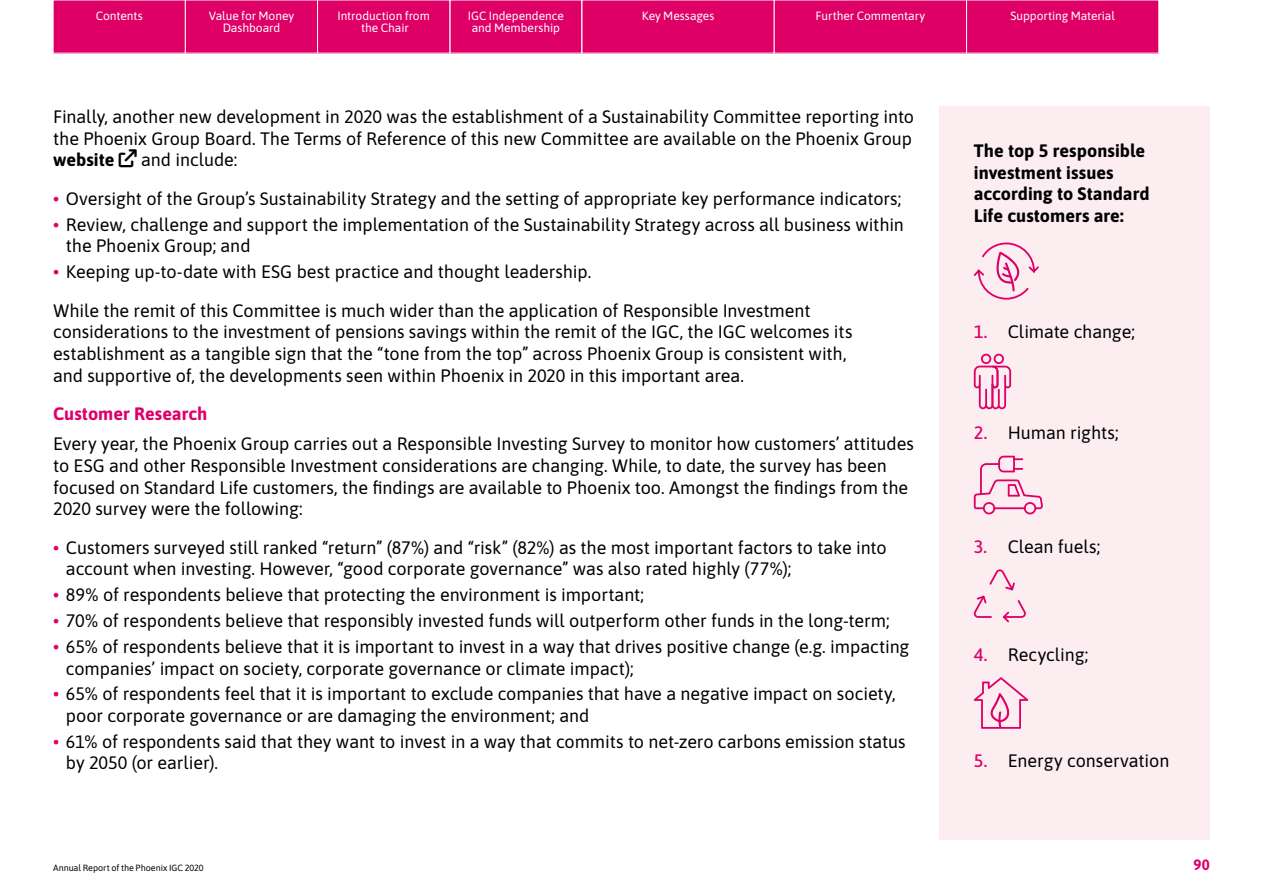
<style>
.page{position:relative;width:1263px;height:893px;background:#fff}
.page>*{position:absolute;margin:0;border:0;box-sizing:border-box;transform-origin:0 0}
.t1{font:18px/21.6px "Asap";letter-spacing:-.005em;color:#000}
.t2{font:700 18px/21.6px "Asap";letter-spacing:.005em;color:#000}
.t3{font:700 18px "Asap";color:#df0067}
.t4{font:700 15px "Asap";color:#df0067}
.t5{font:12px/12px "Asap";letter-spacing:-.005em;color:#fff;text-align:center}
.t6{font:9px "Asap";letter-spacing:-.005em;color:#000}
.s1{font-weight:500;color:#df0067}
</style>
<div class="page">
<div style="left:940px;top:106px;width:270px;height:734px;background:#fcedf1"></div>
<svg style="left:974px;top:243px;width:65px;height:57px"></svg>
<svg style="left:974px;top:354px;width:37px;height:55px"></svg>
<svg style="left:974px;top:456px;width:69px;height:58px"></svg>
<hr style="left:993px;top:507px;width:33px;height:2px;background:#df0067">
<svg style="left:973px;top:596px;width:19px;height:22px"></svg>
<svg style="left:989px;top:569px;width:26px;height:21px"></svg>
<svg style="left:1003px;top:600px;width:23px;height:22px"></svg>
<svg style="left:974px;top:677px;width:54px;height:52px"></svg>
<div style="left:450px;top:0;width:132px;height:53px;background:#df0067"></div>
<div style="left:53px;top:0;width:132px;height:53px;background:#df0067"></div>
<div style="left:185px;top:0;width:133px;height:53px;background:#df0067"></div>
<div style="left:318px;top:0;width:132px;height:53px;background:#df0067"></div>
<div style="left:582px;top:0;width:192px;height:53px;background:#df0067"></div>
<div style="left:966px;top:0;width:193px;height:53px;background:#df0067"></div>
<div style="left:774px;top:0;width:192px;height:53px;background:#df0067"></div>
<p class="t5" style="left:96px;top:9px;width:48px">Contents</p>
<p class="t5" style="left:209px;top:9px;width:87px">Value for Money<br>Dashboard</p>
<p class="t5" style="left:337px;top:9px;width:94px">Introduction from the Chair</p>
<p class="t5" style="left:642px;top:9px;width:74px">Key Messages</p>
<p class="t5" style="left:815px;top:9px;width:111px">Further Commentary</p>
<p class="t5" style="left:1010px;top:9px;width:106px">Supporting Material</p>
<p class="t5" style="left:468px;top:9px;width:98px">IGC Independence and Membership</p>
<p class="t1" style="left:53px;top:105px;width:862px">Finally, another new development in 2020 was the establishment of a Sustainability Committee reporting into the Phoenix Group Board. The Terms of Reference of this new Committee are available on the Phoenix Group</p>
<p class="t2" style="left:53px;top:148px;width:63px">website</p>
<p class="t1" style="left:141px;top:148px;width:98px">and include:</p>
<p class="t1" style="left:53px;top:187px;width:850px"><span class="s1">•</span> Oversight of the Group’s Sustainability Strategy and the setting of appropriate key performance indicators;</p>
<p class="t1" style="left:66px;top:213px;width:839px;text-indent:-13px"><span class="s1">•</span> Review, challenge and support the implementation of the Sustainability Strategy across all business within the Phoenix Group; and</p>
<p class="t1" style="left:53px;top:252px;width:759px;line-height:38.5px"><span class="s1">•</span> Keeping up-to-date with ESG best practice and thought leadership.<br>While the remit of this Committee is much wider than the application of Responsible Investment</p>
<p class="t1" style="left:53px;top:320px;width:801px">considerations to the investment of pensions savings within the remit of the IGC, the IGC welcomes its establishment as a tangible sign that the “tone from the top” across Phoenix Group is consistent with, and supportive of, the developments seen within Phoenix in 2020 in this important area.</p>
<p class="t3" style="left:53px;top:401px;width:156px">Customer Research</p>
<p class="t1" style="left:53px;top:432px;width:862px">Every year, the Phoenix Group carries out a Responsible Investing Survey to monitor how customers’ attitudes to ESG and other Responsible Investment considerations are changing. While, to date, the survey has been focused on Standard Life customers, the findings are available to Phoenix too. Amongst the findings from the 2020 survey were the following:</p>
<p class="t1" style="left:66px;top:536px;width:822px;text-indent:-13px"><span class="s1">•</span> Customers surveyed still ranked “return” (87%) and “risk” (82%) as the most important factors to take into account when investing. However, “good corporate governance” was also rated highly (77%);</p>
<p class="t1" style="left:53px;top:583px;width:592px"><span class="s1">•</span> 89% of respondents believe that protecting the environment is important;</p>
<p class="t1" style="left:53px;top:609px;width:838px"><span class="s1">•</span> 70% of respondents believe that responsibly invested funds will outperform other funds in the long-term;</p>
<p class="t1" style="left:66px;top:635px;width:845px;text-indent:-13px"><span class="s1">•</span> 65% of respondents believe that it is important to invest in a way that drives positive change (e.g. impacting companies’ impact on society, corporate governance or climate impact);</p>
<p class="t1" style="left:66px;top:682px;width:831px;text-indent:-13px"><span class="s1">•</span> 65% of respondents feel that it is important to exclude companies that have a negative impact on society, poor corporate governance or are damaging the environment; and</p>
<p class="t1" style="left:66px;top:730px;width:841px;text-indent:-13px"><span class="s1">•</span> 61% of respondents said that they want to invest in a way that commits to net-zero carbons emission status by 2050 (or earlier).</p>
<p class="t2" style="left:974px;top:139px;width:177px">The top 5 responsible investment issues according to Standard<br>Life customers are:</p>
<p class="t1" style="left:974px;top:320px;width:163px"><span class="s1">1.</span> Climate change;</p>
<p class="t1" style="left:974px;top:421px;width:146px"><span class="s1">2.</span> Human rights;</p>
<p class="t1" style="left:974px;top:535px;width:128px"><span class="s1">3.</span> Clean fuels;</p>
<p class="t1" style="left:974px;top:643px;width:116px"><span class="s1">4.</span> Recycling;</p>
<p class="t1" style="left:974px;top:749px;width:197px"><span class="s1">5.</span> Energy conservation</p>
<p class="t6" style="left:53px;top:861px;width:152px">Annual Report of the Phoenix IGC 2020</p>
<p class="t4" style="left:1193px;top:855px;width:18px">90</p>
</div>
